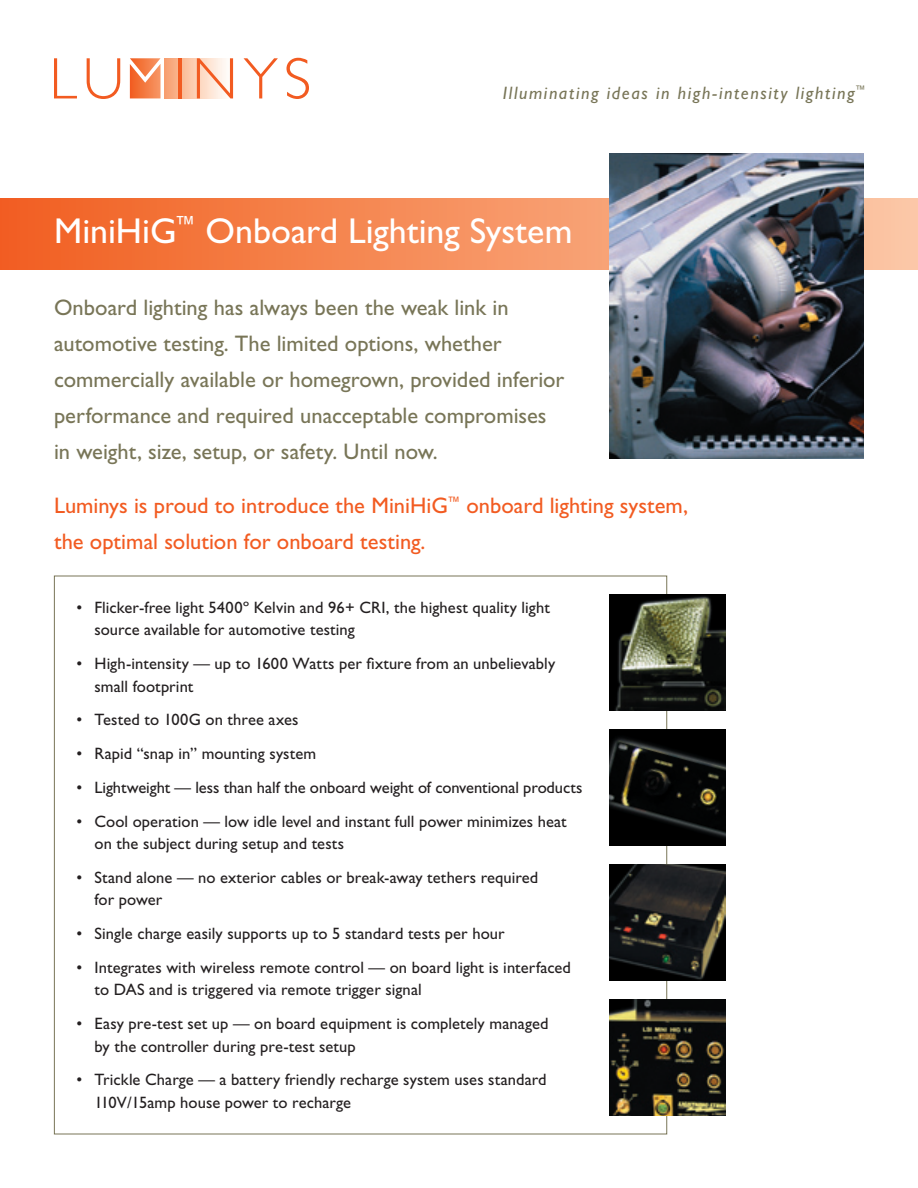
<style>
.page{position:relative;width:918px;height:1188px;background:#fff}
.page>*{position:absolute;margin:0;border:0;box-sizing:border-box;transform-origin:0 0}
.t1{font:36px "Gill Sans";color:#fff}
.t2{font:22.5px/36px "Gill Sans";color:#787557}
.t3{font:22.5px/36px "Gill Sans";color:#f25b21}
.t4{font:italic 18px "Gill Sans";letter-spacing:.09em;color:#787557}
.t5{font:16.5px/22.5px "Gill Sans";letter-spacing:.005em;color:#231f20}
</style>
<div class="page">
<svg style="left:0;top:198px;width:918px;height:72px;background:#f58652"></svg>
<svg style="left:130px;top:58px;width:31px;height:40px"></svg>
<svg style="left:164px;top:58px;width:33px;height:40px"></svg>
<svg style="left:54px;top:58px;width:23px;height:40px"></svg>
<svg style="left:87px;top:58px;width:33px;height:41px"></svg>
<hr style="left:179px;top:58px;width:3px;height:40px;background:#f25b21">
<svg style="left:197px;top:58px;width:36px;height:40px"></svg>
<svg style="left:244px;top:58px;width:34px;height:40px"></svg>
<svg style="left:287px;top:58px;width:22px;height:41px"></svg>
<img style="left:609px;top:153px;width:255px;height:306px">
<img style="left:609px;top:594px;width:116px;height:117px">
<img style="left:609px;top:729px;width:116px;height:117px">
<img style="left:609px;top:864px;width:116px;height:117px">
<img style="left:609px;top:999px;width:116px;height:117px">
<p class="t4" style="left:503px;top:83px;width:365px">Illuminating ideas in high-intensity lighting<sup>™</sup></p>
<h1 class="t1" style="left:54px;top:210px;width:520px">MiniHiG<sup>™</sup> Onboard Lighting System</h1>
<p class="t2" style="left:54px;top:289px;width:512px">Onboard lighting has always been the weak link in automotive testing. The limited options, whether commercially available or homegrown, provided inferior performance and required unacceptable compromises in weight, size, setup, or safety. Until now.</p>
<h2 class="t3" style="left:54px;top:487px;width:636px">Luminys is proud to introduce the MiniHiG<sup>™</sup> onboard lighting system, the optimal solution for onboard testing.</h2>
<p class="t5" style="left:95px;top:596px;width:457px;text-indent:-18px">• Flicker-free light 5400º Kelvin and 96+ CRI, the highest quality light source available for automotive testing</p>
<p class="t5" style="left:94px;top:652px;width:462px;text-indent:-18px">• High-intensity — up to 1600 Watts per fixture from an unbelievably small footprint</p>
<p class="t5" style="left:77px;top:708px;width:223px">• Tested to 100G on three axes</p>
<p class="t5" style="left:77px;top:742px;width:241px">• Rapid “snap in” mounting system</p>
<p class="t5" style="left:77px;top:776px;width:507px">• Lightweight — less than half the onboard weight of conventional products</p>
<p class="t5" style="left:94px;top:810px;width:474px;text-indent:-18px">• Cool operation — low idle level and instant full power minimizes heat on the subject during setup and tests</p>
<p class="t5" style="left:95px;top:866px;width:445px;text-indent:-18px">• Stand alone — no exterior cables or break-away tethers required for power</p>
<p class="t5" style="left:77px;top:922px;width:430px">• Single charge easily supports up to 5 standard tests per hour</p>
<p class="t5" style="left:95px;top:956px;width:478px;text-indent:-18px">• Integrates with wireless remote control — on board light is interfaced to DAS and is triggered via remote trigger signal</p>
<p class="t5" style="left:94px;top:1012px;width:455px;text-indent:-18px">• Easy pre-test set up — on board equipment is completely managed by the controller during pre-test setup</p>
<p class="t5" style="left:94px;top:1068px;width:454px;text-indent:-18px">• Trickle Charge — a battery friendly recharge system uses standard<br>110V/15amp house power to recharge</p>
</div>
